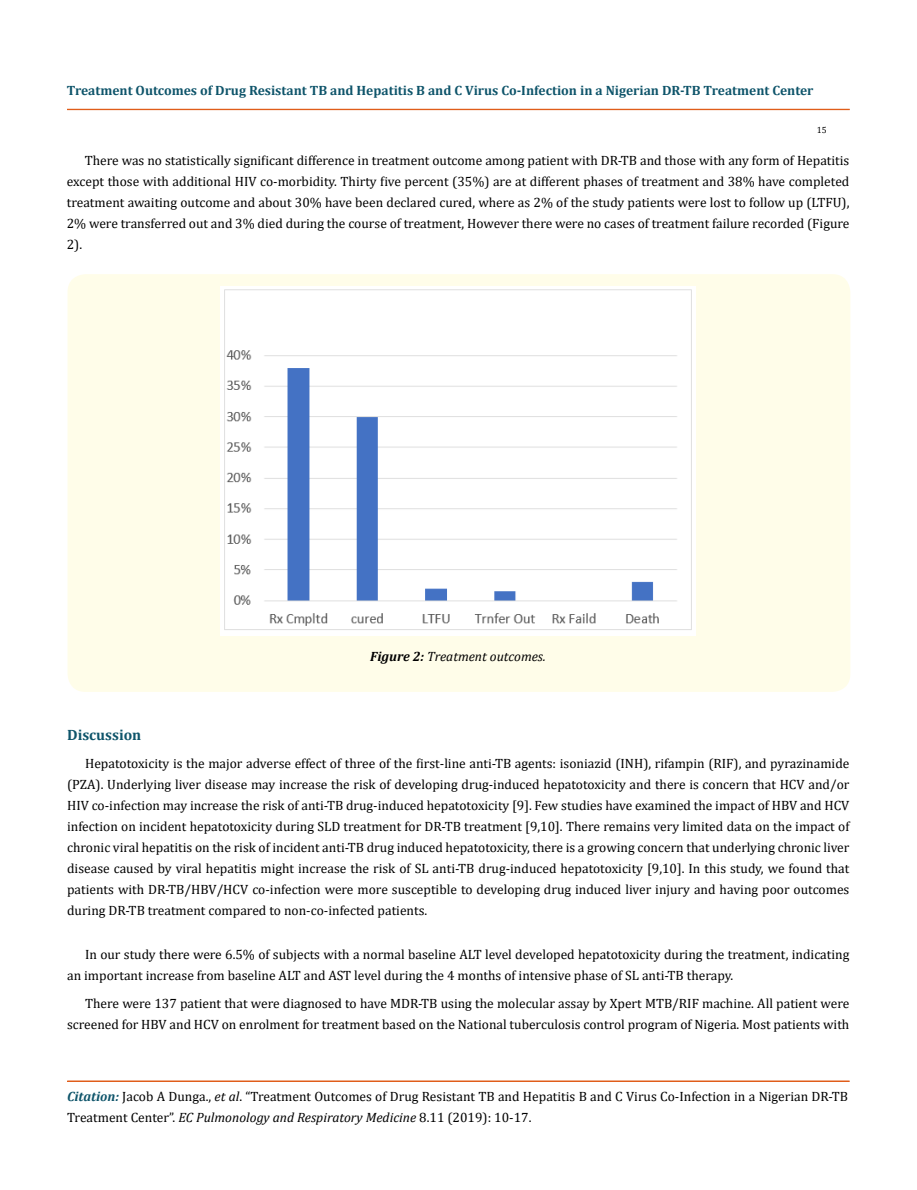
<style>
.page{position:relative;width:917px;height:1190px;background:#fff}
.page>*{position:absolute;margin:0;border:0;box-sizing:border-box;transform-origin:0 0}
.t1{font:700 15px "Cambria";color:#0e546a}
.t2{font:13.5px/21px "Cambria";color:#000}
.t3{font:700 13.5px "Cambria";color:#0e546a}
.t4{font:italic 13.5px "Cambria";color:#000}
.t5{font:9px "Cambria";color:#000}
.s1{font-weight:700}
.s2{font-weight:700;font-style:italic;color:#0e546a}
.s3{font-style:italic}
</style>
<div class="page">
<div style="left:67px;top:109px;width:782px;height:1px;border:1px solid #e05d1a"></div>
<div style="left:67px;top:1081px;width:782px;height:1px;border:1px solid #e05d1a"></div>
<div style="left:68px;top:274px;width:782px;height:418px;background:#fffde9;border-radius:18px"></div>
<img style="left:220px;top:287px;width:476px;height:349px">
<p class="t3" style="left:67px;top:81px;width:748px">Treatment Outcomes of Drug Resistant TB and Hepatitis B and C Virus Co-Infection in a Nigerian DR-TB Treatment Center</p>
<p class="t5" style="left:816px;top:124px;width:11px">15</p>
<p class="t2" style="left:67px;top:149px;width:784px;text-align:justify;text-indent:18px">There was no statistically significant difference in treatment outcome among patient with DR-TB and those with any form of Hepatitis except those with additional HIV co-morbidity. Thirty five percent (35%) are at different phases of treatment and 38% have completed treatment awaiting outcome and about 30% have been declared cured, where as 2% of the study patients were lost to follow up (LTFU), 2% were transferred out and 3% died during the course of treatment, However there were no cases of treatment failure recorded (Figure 2).</p>
<p class="t4" style="left:370px;top:647px;width:177px"><span class="s1">Figure 2:</span> Treatment outcomes.</p>
<p class="t1" style="left:67px;top:724px;width:76px">Discussion</p>
<p class="t2" style="left:67px;top:753px;width:783px;text-align:justify;text-indent:18px">Hepatotoxicity is the major adverse effect of three of the first-line anti-TB agents: isoniazid (INH), rifampin (RIF), and pyrazinamide (PZA). Underlying liver disease may increase the risk of developing drug-induced hepatotoxicity and there is concern that HCV and/or HIV co-infection may increase the risk of anti-TB drug-induced hepatotoxicity [9]. Few studies have examined the impact of HBV and HCV infection on incident hepatotoxicity during SLD treatment for DR-TB treatment [9,10]. There remains very limited data on the impact of chronic viral hepatitis on the risk of incident anti-TB drug induced hepatotoxicity, there is a growing concern that underlying chronic liver disease caused by viral hepatitis might increase the risk of SL anti-TB drug-induced hepatotoxicity [9,10]. In this study, we found that patients with DR-TB/HBV/HCV co-infection were more susceptible to developing drug induced liver injury and having poor outcomes during DR-TB treatment compared to non-co-infected patients.</p>
<p class="t2" style="left:67px;top:943px;width:783px;text-indent:18px">In our study there were 6.5% of subjects with a normal baseline ALT level developed hepatotoxicity during the treatment, indicating an important increase from baseline ALT and AST level during the 4 months of intensive phase of SL anti-TB therapy.</p>
<p class="t2" style="left:67px;top:993px;width:783px;text-align:right">There were 137 patient that were diagnosed to have MDR-TB using the molecular assay by Xpert MTB/RIF machine. All patient were screened for HBV and HCV on enrolment for treatment based on the National tuberculosis control program of Nigeria. Most patients with</p>
<p class="t2" style="left:67px;top:1086px;width:782px"><span class="s2">Citation:</span> Jacob A Dunga., <span class="s3">et al</span>. “Treatment Outcomes of Drug Resistant TB and Hepatitis B and C Virus Co-Infection in a Nigerian DR-TB<br>Treatment Center”. <span class="s3">EC Pulmonology and Respiratory Medicine</span> 8.11 (2019): 10-17.</p>
</div>
